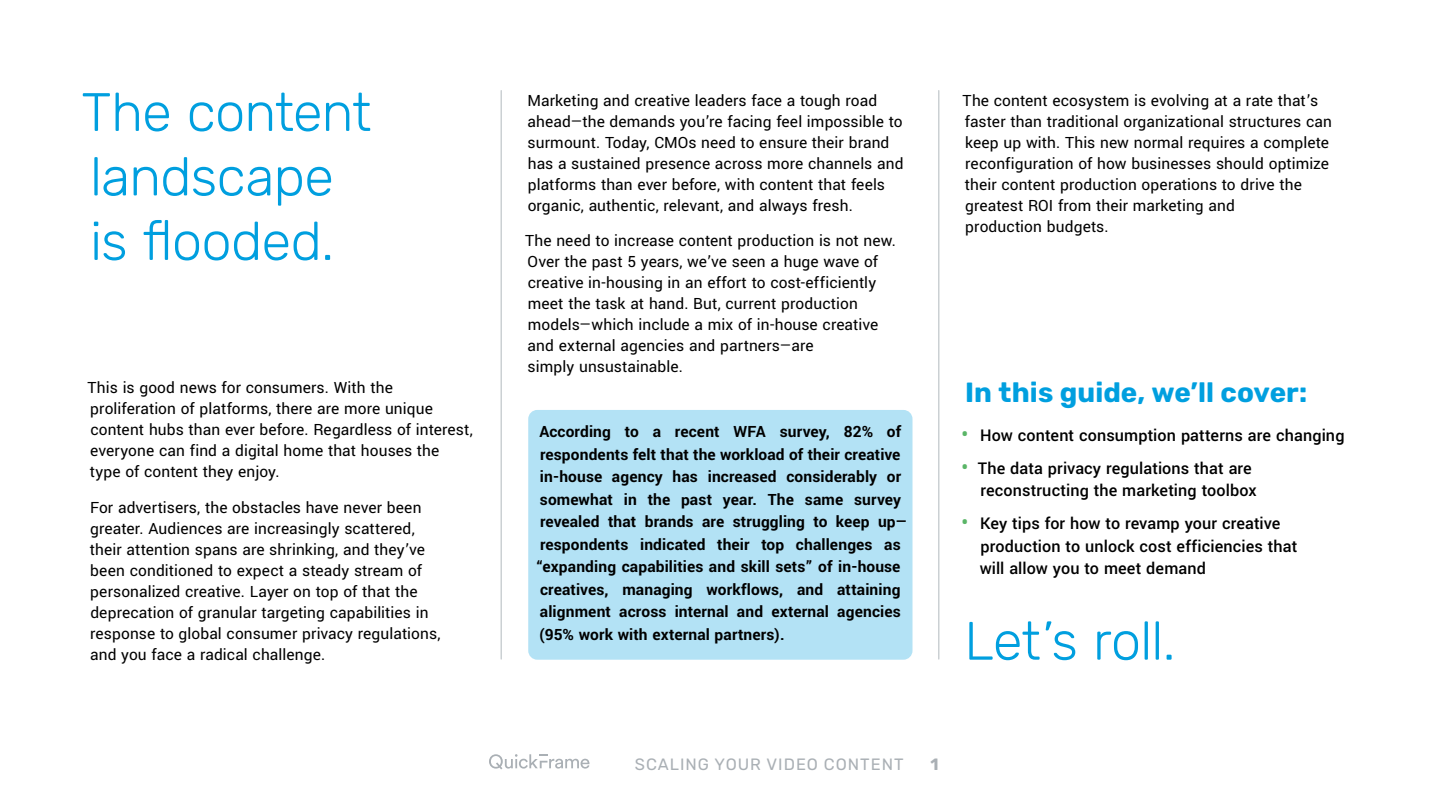
<style>
.page{position:relative;width:1440px;height:810px;background:#fff}
.page>*{position:absolute;margin:0;border:0;box-sizing:border-box;transform-origin:0 0}
.t1{font:300 54px/64.5px "Rubik";letter-spacing:-.015em;color:#009fdf}
.t2{font:700 27.75px "Rubik";letter-spacing:.005em;color:#009fdf}
.t3{font:500 18px/22.5px "Yantramanav";letter-spacing:.005em;color:#000;text-align:right}
.t4{font:17.25px/21px "Yantramanav";letter-spacing:.005em;color:#000}
.t5{font:700 17.25px/22.5px "Yantramanav";letter-spacing:.005em;color:#000}
.t6{font:16.42px "Rubik";letter-spacing:.06em;color:#aab0b5}
.t7{font:700 16.42px "Rubik";color:#aab0b5}
.s1{font-weight:700;font-size:20.62px;color:#5ab567}
</style>
<div class="page">
<svg style="left:489px;top:754px;width:100px;height:15px"></svg>
<hr style="left:938px;top:91px;width:2px;height:568px;background:#cbd0d3">
<hr style="left:500px;top:91px;width:2px;height:568px;background:#cbd0d3">
<div style="left:528px;top:410px;width:385px;height:250px;background:#b3e2f5;border-radius:9px"></div>
<h1 class="t1" style="left:81px;top:80px;width:292px">The content landscape is flooded.</h1>
<p class="t4" style="left:88px;top:378px;width:387px">This is good news for consumers. With the proliferation of platforms, there are more unique content hubs than ever before. Regardless of interest, everyone can find a digital home that houses the<br>type of content they enjoy.</p>
<p class="t4" style="left:90px;top:497px;width:352px">For advertisers, the obstacles have never been greater. Audiences are increasingly scattered, their attention spans are shrinking, and they’ve been conditioned to expect a steady stream of personalized creative. Layer on top of that the deprecation of granular targeting capabilities in response to global consumer privacy regulations, and you face a radical challenge.</p>
<p class="t4" style="left:528px;top:91px;width:378px">Marketing and creative leaders face a tough road ahead—the demands you’re facing feel impossible to surmount. Today, CMOs need to ensure their brand has a sustained presence across more channels and platforms than ever before, with content that feels organic, authentic, relevant, and always fresh.</p>
<p class="t4" style="left:525px;top:231px;width:372px">The need to increase content production is not new.<br>Over the past 5 years, we’ve seen a huge wave of creative in-housing in an effort to cost-efficiently meet the task at hand. But, current production models—which include a mix of in-house creative and external agencies and partners—are<br>simply unsustainable.</p>
<p class="t5" style="left:536px;top:421px;width:374px">According to a recent WFA survey, 82% of respondents felt that the workload of their creative in-house agency has increased considerably or somewhat in the past year. The same survey revealed that brands are struggling to keep up— respondents indicated their top challenges as “expanding capabilities and skill sets” of in-house creatives, managing workflows, and attaining alignment across internal and external agencies (95% work with external partners).</p>
<p class="t4" style="left:963px;top:91px;width:371px">The content ecosystem is evolving at a rate that’s faster than traditional organizational structures can keep up with. This new normal requires a complete reconfiguration of how businesses should optimize their content production operations to drive the greatest ROI from their marketing and<br>production budgets.</p>
<h2 class="t2" style="left:965px;top:376px;width:344px">In this guide, we’ll cover:</h2>
<p class="t3" style="left:962px;top:424px;width:384px"><span class="s1">•</span> How content consumption patterns are changing</p>
<p class="t3" style="left:962px;top:457px;width:296px"><span class="s1">•</span> The data privacy regulations that are reconstructing the marketing toolbox</p>
<p class="t3" style="left:980px;top:513px;width:319px;text-align:left;text-indent:-18px"><span class="s1">•</span> Key tips for how to revamp your creative production to unlock cost efficiencies that will allow you to meet demand</p>
<h1 class="t1" style="left:964px;top:609px;width:213px">Let’s roll.</h1>
<p class="t6" style="left:635px;top:754px;width:270px">SCALING YOUR VIDEO CONTENT</p>
<p class="t7" style="left:931px;top:754px;width:10px">1</p>
</div>
